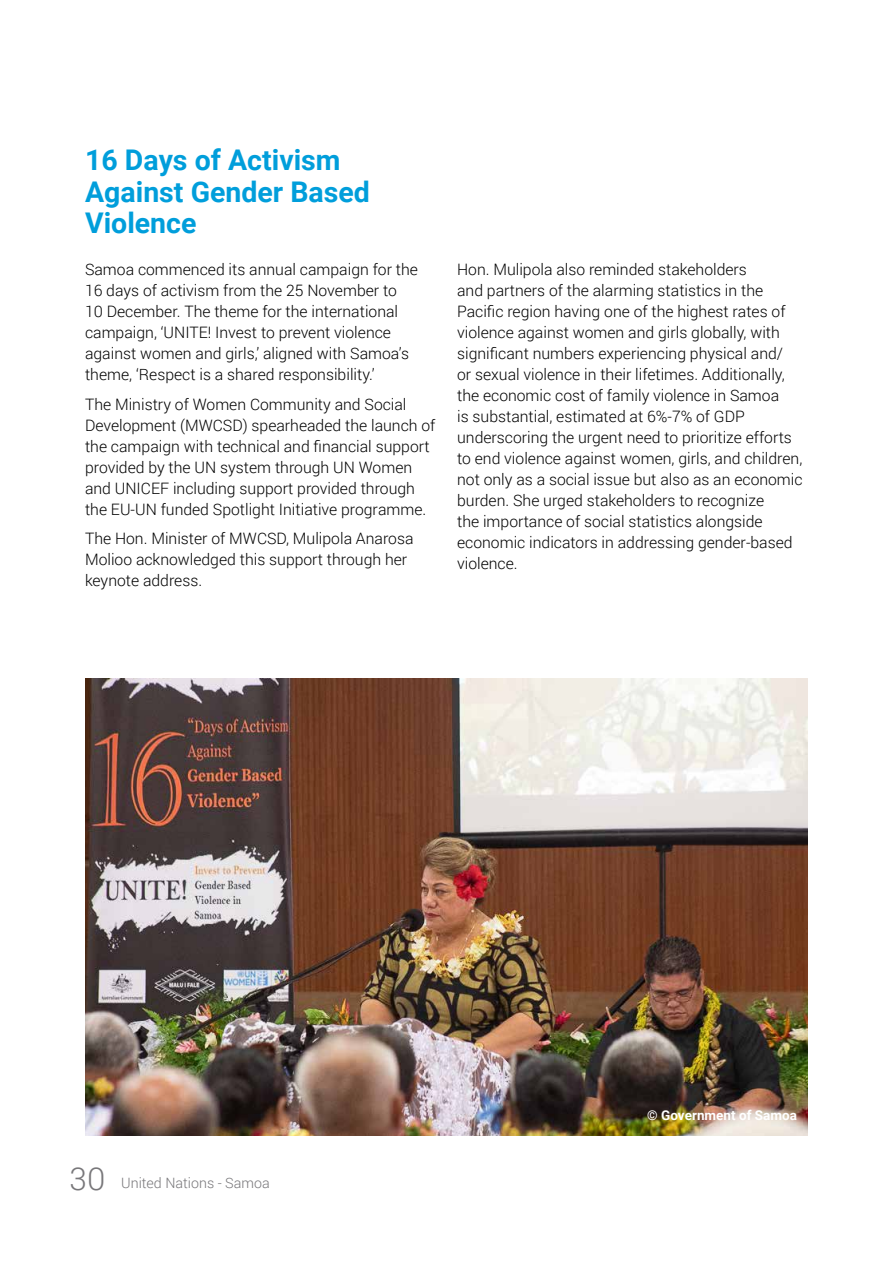
<style>
.page{position:relative;width:893px;height:1263px;background:#fff}
.page>*{position:absolute;margin:0;border:0;box-sizing:border-box;transform-origin:0 0}
.t1{font:700 28.5px/31.5px "Roboto";color:#009edb}
.t2{font:300 15.75px/21px "Roboto";color:#000}
.t3{font:300 14.25px "Roboto";color:#78777a}
.t4{font:700 13.5px "Roboto";color:#fff}
.t5{font:italic 300 13.5px "Roboto";color:#fff}
.s1{font-size:31.5px}
</style>
<div class="page">
<img style="left:85px;top:678px;width:723px;height:457px">
<h1 class="t1" style="left:85px;top:143px;width:286px">16 Days of Activism<br>Against Gender Based<br>Violence</h1>
<p class="t2" style="left:85px;top:259px;width:334px">Samoa commenced its annual campaign for the 16 days of activism from the 25 November to 10 December. The theme for the international campaign, ‘UNITE! Invest to prevent violence against women and girls,’ aligned with Samoa’s theme, ‘Respect is a shared responsibility.’</p>
<p class="t2" style="left:85px;top:393px;width:352px">The Ministry of Women Community and Social Development (MWCSD) spearheaded the launch of the campaign with technical and financial support provided by the UN system through UN Women and UNICEF including support provided through the EU-UN funded Spotlight Initiative programme.</p>
<p class="t2" style="left:85px;top:528px;width:330px">The Hon. Minister of MWCSD, Mulipola Anarosa<br>Molioo acknowledged this support through her keynote address.</p>
<p class="t2" style="left:457px;top:258px;width:347px">Hon. Mulipola also reminded stakeholders<br>and partners of the alarming statistics in the Pacific region having one of the highest rates of violence against women and girls globally, with significant numbers experiencing physical and/<br>or sexual violence in their lifetimes. Additionally, the economic cost of family violence in Samoa<br>is substantial, estimated at 6%-7% of GDP underscoring the urgent need to prioritize efforts to end violence against women, girls, and children, not only as a social issue but also as an economic burden. She urged stakeholders to recognize<br>the importance of social statistics alongside economic indicators in addressing gender-based violence.</p>
<p class="t3" style="left:70px;top:1173px;width:202px"><span class="s1">30</span> United Nations - Samoa</p>
<p class="t4" style="left:647px;top:1105px;width:151px">© Government of Samoa</p>
<p class="t5" style="left:661px;top:1105px;width:124px">UN Day © UN Samoa</p>
</div>
